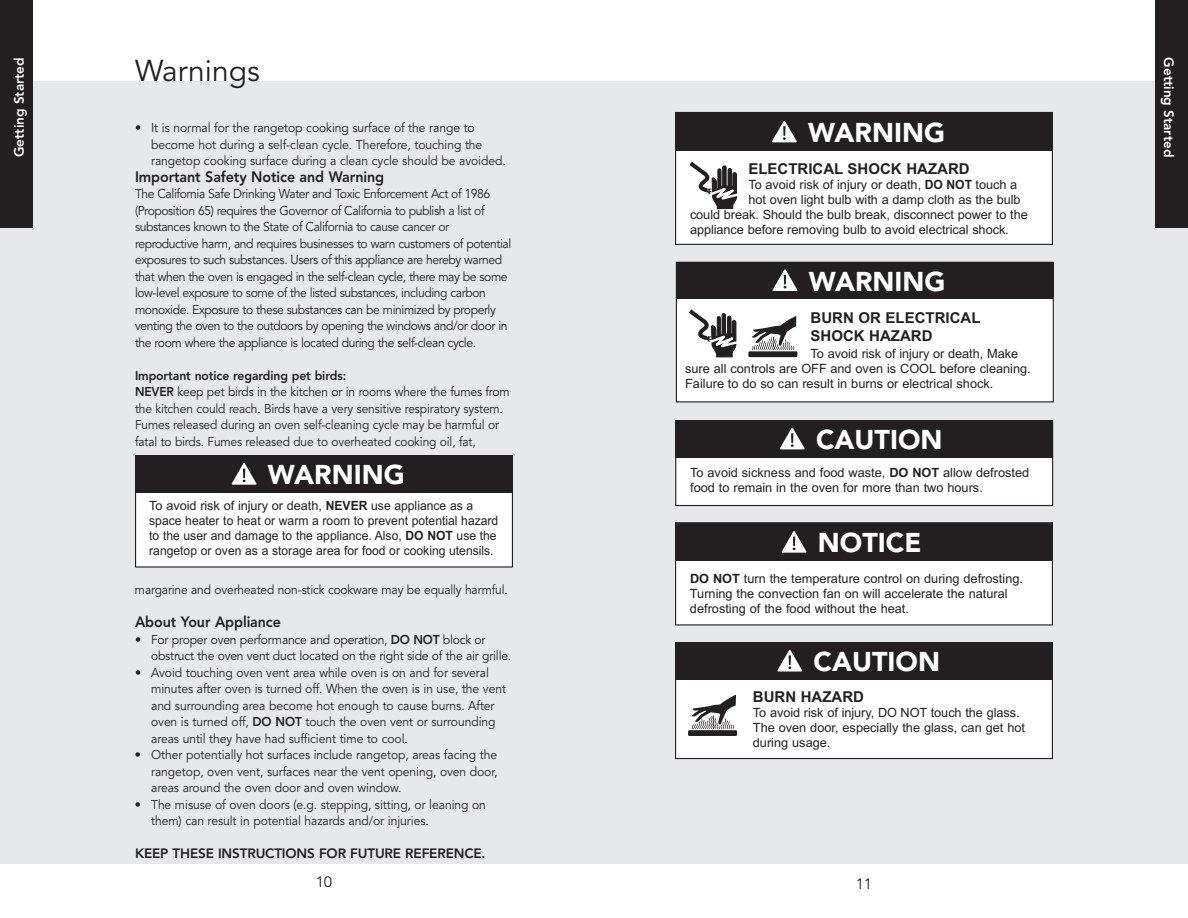
<style>
.page{position:relative;width:1188px;height:918px;background:#fff}
.page>*{position:absolute;margin:0;border:0;box-sizing:border-box;transform-origin:0 0}
.t1{font:30px "Avenir";color:#231f20}
.t2{font:900 27px "Avenir";color:#fff}
.t3{font:700 15px/18px "Arial";color:#231f20}
.t4{font:800 15px "Avenir";letter-spacing:-.005em;color:#231f20;scale:.95 1}
.t5{font:15px "Avenir";color:#231f20}
.t6{font:800 13.5px "Avenir";letter-spacing:-.01em;color:#231f20}
.t7{font:800 13.5px "Avenir";color:#fff}
.t8{font:12.75px/15.3px "Arial";color:#231f20}
.t9{font:12.75px/16.5px "Avenir";letter-spacing:-.01em;color:#231f20;scale:.95 1}
.t10{font:12.75px/16.5px "Avenir";letter-spacing:-.035em;color:#231f20;scale:.95 1}
.t11{font:12.75px/16.5px "Avenir";letter-spacing:-.01em;color:#231f20;scale:.94 1}
.s1{font-weight:800}
.s2{font-weight:700}
</style>
<div class="page">
<div style="left:593px;top:81px;width:595px;height:783px;background:#e7e8e9"></div>
<div style="left:1155px;top:0;width:33px;height:228px;background:#231f20"></div>
<div style="left:0;top:81px;width:608px;height:783px;background:#e7e8e9"></div>
<div style="left:0;top:0;width:33px;height:228px;background:#231f20"></div>
<div style="left:676px;top:262px;width:377px;height:140px;background:#fff"></div>
<div style="left:676px;top:262px;width:377px;height:37px;background:#231f20"></div>
<svg style="left:772px;top:269px;width:26px;height:22px"></svg>
<div style="left:676px;top:262px;width:378px;height:140px;border:1px solid #231f20"></div>
<div style="left:676px;top:421px;width:377px;height:85px;background:#fff"></div>
<div style="left:676px;top:421px;width:377px;height:37px;background:#231f20"></div>
<svg style="left:780px;top:428px;width:25px;height:21px"></svg>
<div style="left:675px;top:420px;width:378px;height:86px;border:1px solid #231f20"></div>
<svg style="left:689px;top:309px;width:48px;height:48px"></svg>
<div style="left:136px;top:456px;width:376px;height:111px;background:#fff"></div>
<div style="left:136px;top:456px;width:376px;height:37px;background:#231f20"></div>
<svg style="left:231px;top:463px;width:26px;height:22px"></svg>
<div style="left:135px;top:455px;width:378px;height:113px;border:1px solid #231f20"></div>
<div style="left:676px;top:112px;width:376px;height:132px;background:#fff"></div>
<div style="left:676px;top:113px;width:376px;height:38px;background:#231f20"></div>
<svg style="left:772px;top:121px;width:25px;height:21px"></svg>
<div style="left:675px;top:112px;width:378px;height:133px;border:1px solid #231f20"></div>
<svg style="left:689px;top:162px;width:48px;height:46px"></svg>
<div style="left:676px;top:523px;width:376px;height:102px;background:#fff"></div>
<div style="left:676px;top:523px;width:376px;height:38px;background:#231f20"></div>
<svg style="left:781px;top:531px;width:26px;height:22px"></svg>
<div style="left:675px;top:522px;width:378px;height:103px;border:1px solid #231f20"></div>
<div style="left:676px;top:643px;width:376px;height:116px;background:#fff"></div>
<div style="left:676px;top:643px;width:376px;height:37px;background:#231f20"></div>
<svg style="left:777px;top:650px;width:25px;height:22px"></svg>
<div style="left:675px;top:642px;width:378px;height:117px;border:1px solid #231f20"></div>
<div style="left:688px;top:730px;width:49px;height:6px;background:#231f20"></div>
<svg style="left:691px;top:695px;width:45px;height:34px"></svg>
<div style="left:748px;top:351px;width:49px;height:6px;background:#231f20"></div>
<svg style="left:752px;top:316px;width:44px;height:34px"></svg>
<p class="t7" style="left:13px;top:157px;width:101px;rotate:-90deg">Getting Started</p>
<h1 class="t1" style="left:135px;top:58px;width:126px">Warnings</h1>
<p class="t9" style="left:151px;top:121px;width:375px;text-indent:-16px">• It is normal for the rangetop cooking surface of the range to become hot during a self-clean cycle. Therefore, touching the rangetop cooking surface during a clean cycle should be avoided.</p>
<p class="t4" style="left:135px;top:170px;width:264px">Important Safety Notice and Warning</p>
<p class="t10" style="left:135px;top:187px;width:398px">The California Safe Drinking Water and Toxic Enforcement Act of 1986 (Proposition 65) requires the Governor of California to publish a list of substances known to the State of California to cause cancer or reproductive harm, and requires businesses to warn customers of potential exposures to such substances. Users of this appliance are hereby warned that when the oven is engaged in the self-clean cycle, there may be some low-level exposure to some of the listed substances, including carbon monoxide. Exposure to these substances can be minimized by properly venting the oven to the outdoors by opening the windows and/or door in the room where the appliance is located during the self-clean cycle.</p>
<p class="t11" style="left:135px;top:368px;width:400px"><span class="s1">Important notice regarding pet birds:<br>NEVER</span> keep pet birds in the kitchen or in rooms where the fumes from the kitchen could reach. Birds have a very sensitive respiratory system.<br>Fumes released during an oven self-cleaning cycle may be harmful or fatal to birds. Fumes released due to overheated cooking oil, fat,</p>
<h2 class="t2" style="left:268px;top:464px;width:138px">WARNING</h2>
<p class="t8" style="left:149px;top:498px;width:351px">To avoid risk of injury or death, <span class="s2">NEVER</span> use appliance as a space heater to heat or warm a room to prevent potential hazard to the user and damage to the appliance. Also, <span class="s2">DO NOT</span> use the rangetop or oven as a storage area for food or cooking utensils.</p>
<p class="t11" style="left:135px;top:583px;width:398px">margarine and overheated non-stick cookware may be equally harmful.</p>
<p class="t4" style="left:135px;top:616px;width:155px">About Your Appliance</p>
<p class="t9" style="left:151px;top:632px;width:381px;text-indent:-16px">• For proper oven performance and operation, <span class="s1">DO NOT</span> block or obstruct the oven vent duct located on the right side of the air grille.</p>
<p class="t9" style="left:151px;top:665px;width:375px;text-indent:-16px">• Avoid touching oven vent area while oven is on and for several minutes after oven is turned off. When the oven is in use, the vent and surrounding area become hot enough to cause burns. After oven is turned off, <span class="s1">DO NOT</span> touch the oven vent or surrounding areas until they have had sufficient time to cool.</p>
<p class="t9" style="left:151px;top:748px;width:366px;text-align:justify;text-indent:-16px">• Other potentially hot surfaces include rangetop, areas facing the rangetop, oven vent, surfaces near the vent opening, oven door, areas around the oven door and oven window.</p>
<p class="t9" style="left:151px;top:797px;width:354px;text-indent:-16px">• The misuse of oven doors (e.g. stepping, sitting, or leaning on them) can result in potential hazards and/or injuries.</p>
<p class="t6" style="left:135px;top:848px;width:352px">KEEP THESE INSTRUCTIONS FOR FUTURE REFERENCE.</p>
<p class="t5" style="left:316px;top:876px;width:18px">10</p>
<h2 class="t2" style="left:808px;top:122px;width:138px">WARNING</h2>
<p class="t3" style="left:748px;top:160px;width:223px">ELECTRICAL SHOCK HAZARD</p>
<p class="t8" style="left:748px;top:177px;width:270px">To avoid risk of injury or death, <span class="s2">DO NOT</span> touch a</p>
<p class="t8" style="left:748px;top:192px;width:274px">hot oven light bulb with a damp cloth as the bulb</p>
<p class="t8" style="left:690px;top:207px;width:339px">could break. Should the bulb break, disconnect power to the</p>
<p class="t8" style="left:690px;top:222px;width:320px">appliance before removing bulb to avoid electrical shock.</p>
<h2 class="t2" style="left:809px;top:270px;width:138px">WARNING</h2>
<p class="t3" style="left:811px;top:309px;width:171px">BURN OR ELECTRICAL<br>SHOCK HAZARD</p>
<p class="t8" style="left:685px;top:346px;width:347px;text-indent:125px">To avoid risk of injury or death, Make sure all controls are OFF and oven is COOL before cleaning.<br>Failure to do so can result in burns or electrical shock.</p>
<h2 class="t2" style="left:816px;top:429px;width:128px">CAUTION</h2>
<p class="t8" style="left:690px;top:465px;width:341px">To avoid sickness and food waste, <span class="s2">DO NOT</span> allow defrosted food to remain in the oven for more than two hours.</p>
<h2 class="t2" style="left:818px;top:532px;width:105px">NOTICE</h2>
<p class="t8" style="left:690px;top:571px;width:335px"><span class="s2">DO NOT</span> turn the temperature control on during defrosting.<br>Turning the convection fan on will accelerate the natural defrosting of the food without the heat.</p>
<h2 class="t2" style="left:814px;top:651px;width:128px">CAUTION</h2>
<p class="t3" style="left:753px;top:687px;width:113px">BURN HAZARD</p>
<p class="t8" style="left:753px;top:705px;width:274px">To avoid risk of injury, DO NOT touch the glass.<br>The oven door, especially the glass, can get hot during usage.</p>
<p class="t5" style="left:856px;top:877px;width:18px">11</p>
<p class="t7" style="left:1175px;top:57px;width:101px;rotate:90deg">Getting Started</p>
</div>
